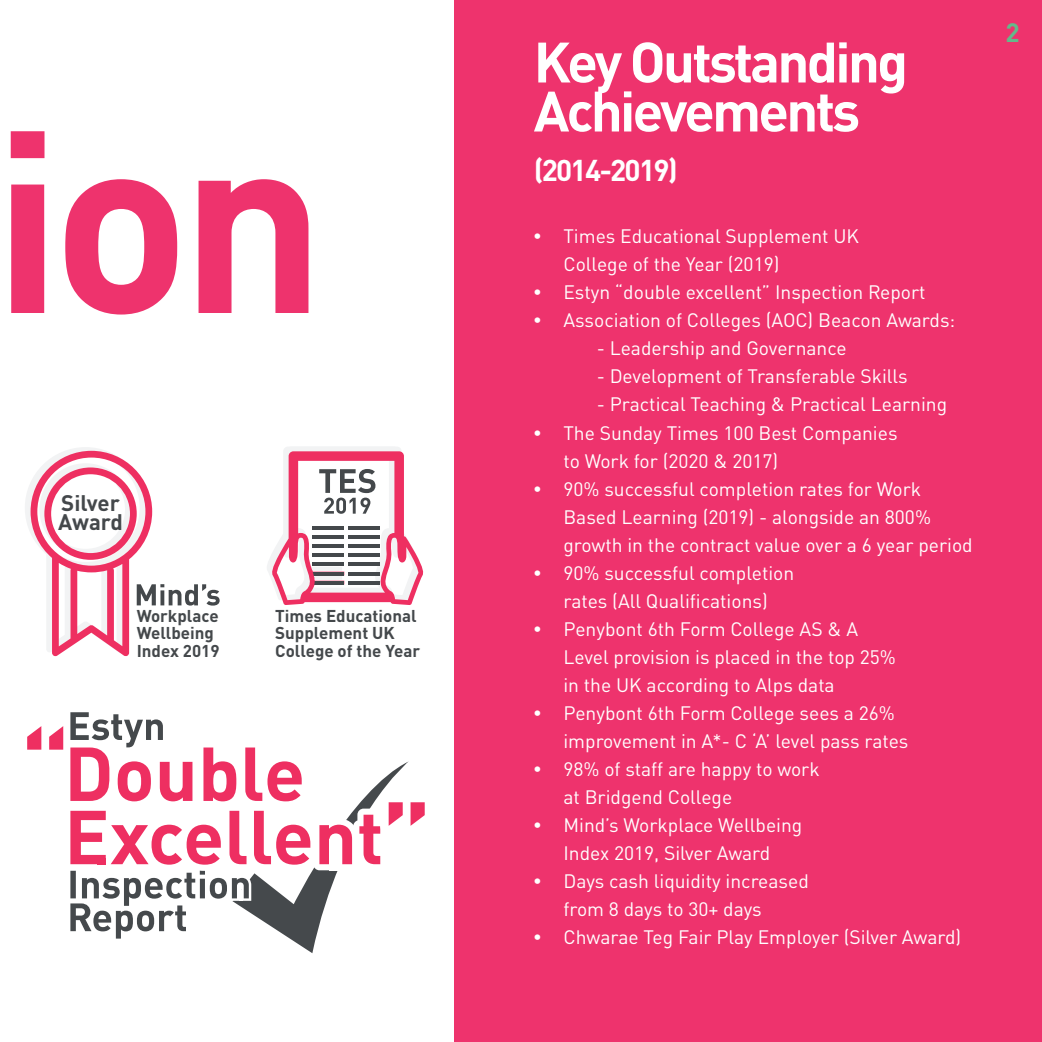
<style>
.page{position:relative;width:1042px;height:1042px;background:#fff}
.page>*{position:absolute;margin:0;border:0;box-sizing:border-box;transform-origin:0 0}
.t1{font:700 253.75px "DINOT";color:#ee336d}
.t2{font:700 56px "DINOT";letter-spacing:-.05em;color:#fff}
.t3{font:700 29.75px "DINOT";letter-spacing:-.06em;color:#fff}
.t4{font:700 26.25px "DINOT";color:#64b98a}
.t5{font:700 22.22px/19.2px "DINOT";letter-spacing:-.005em;color:#44484b}
.t6{font:19.25px/28px "DINOT";color:#fff}
.t7{font:700 16.97px/17.5px "DINOT";color:#44484b}
.s1{font-family:"Myriad Pro";font-size:26.25px}
</style>
<div class="page">
<div style="left:455px;top:0;width:587px;height:1042px;background:#ee336d"></div>
<svg style="left:25px;top:447px;width:195px;height:209px"></svg>
<svg style="left:267px;top:447px;width:157px;height:158px"></svg>
<svg style="left:27px;top:712px;width:398px;height:241px"></svg>
<div style="left:330px;top:839px;width:12px;height:31px;background:#fff"></div>
<hr style="left:239px;top:890px;width:4px;height:11px;background:#fff">
<div style="left:97px;top:858px;width:9px;height:6px;background:#ee2f61"></div>
<h1 class="t1" style="left:-7px;top:55px;width:334px">ion</h1>
<p class="t5" style="left:58px;top:493px;width:66px">Silver<br>Award</p>
<p class="t7" style="left:137px;top:606px;width:84px">Workplace<br>Wellbeing<br>Index 2019</p>
<p class="t7" style="left:275px;top:606px;width:146px">Times Educational<br>Supplement UK<br>College of the Year</p>
<p class="t2" style="left:534px;top:26px;width:376px">Key Outstanding</p>
<p class="t2" style="left:534px;top:75px;width:328px">Achievements</p>
<p class="t3" style="left:534px;top:150px;width:146px">(2014-2019)</p>
<p class="t6" style="left:563px;top:222px;width:297px;text-indent:-30px"><span class="s1">•</span> Times Educational Supplement UK<br>College of the Year (2019)</p>
<p class="t6" style="left:534px;top:278px;width:393px"><span class="s1">•</span> Estyn “double excellent” Inspection Report</p>
<p class="t6" style="left:534px;top:306px;width:423px"><span class="s1">•</span> Association of Colleges (AOC) Beacon Awards:</p>
<p class="t6" style="left:597px;top:334px;width:252px">- Leadership and Governance</p>
<p class="t6" style="left:597px;top:362px;width:313px">- Development of Transferable Skills</p>
<p class="t6" style="left:597px;top:390px;width:352px">- Practical Teaching &amp; Practical Learning</p>
<p class="t6" style="left:563px;top:418px;width:336px;text-indent:-30px"><span class="s1">•</span> The Sunday Times 100 Best Companies to Work for (2020 &amp; 2017)</p>
<p class="t6" style="left:563px;top:474px;width:411px;text-indent:-30px"><span class="s1">•</span> 90% successful completion rates for Work<br>Based Learning (2019) - alongside an 800% growth in the contract value over a 6 year period</p>
<p class="t6" style="left:534px;top:558px;width:262px;text-align:center"><span class="s1">•</span> 90% successful completion rates (All Qualifications)</p>
<p class="t6" style="left:563px;top:614px;width:334px;text-indent:-30px"><span class="s1">•</span> Penybont 6th Form College AS &amp; A<br>Level provision is placed in the top 25% in the UK according to Alps data</p>
<p class="t6" style="left:563px;top:698px;width:346px;text-indent:-30px"><span class="s1">•</span> Penybont 6th Form College sees a 26% improvement in A*- C ‘A’ level pass rates</p>
<p class="t6" style="left:563px;top:754px;width:258px;text-indent:-30px"><span class="s1">•</span> 98% of staff are happy to work at Bridgend College</p>
<p class="t6" style="left:534px;top:810px;width:270px;text-align:center"><span class="s1">•</span> Mind’s Workplace Wellbeing<br>Index 2019, Silver Award</p>
<p class="t6" style="left:563px;top:866px;width:247px;text-indent:-30px"><span class="s1">•</span> Days cash liquidity increased from 8 days to 30+ days</p>
<p class="t6" style="left:534px;top:922px;width:429px"><span class="s1">•</span> Chwarae Teg Fair Play Employer (Silver Award)</p>
<h3 class="t4" style="left:1005px;top:16px;width:16px">2</h3>
</div>
